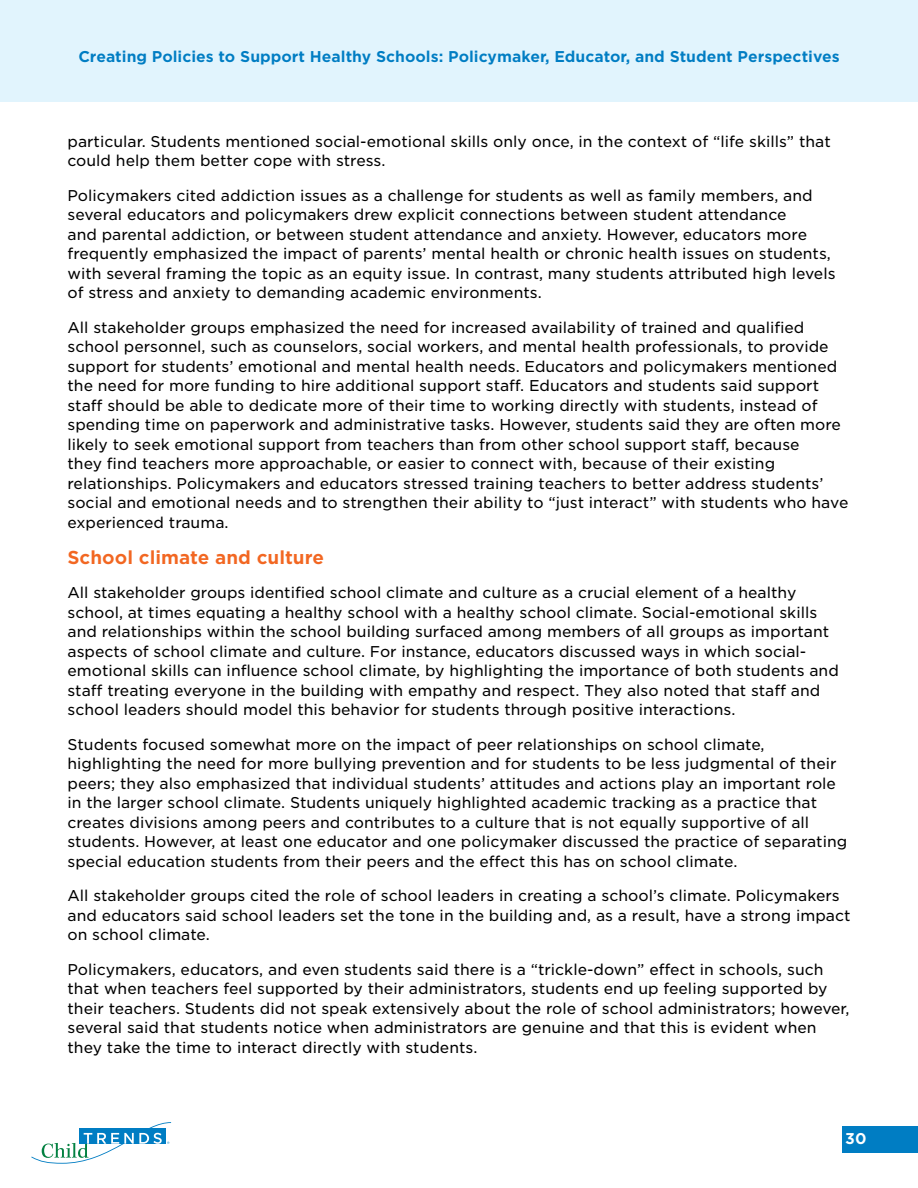
<style>
.page{position:relative;width:918px;height:1188px;background:#fff}
.page>*{position:absolute;margin:0;border:0;box-sizing:border-box;transform-origin:0 0}
.t1{font:700 18px "Gotham S Sm";color:#f26722}
.t2{font:15px/19.5px "Gotham S Sm";color:#000}
.t3{font:700 15px "Gotham S Sm";color:#007dc3}
.t4{font:700 15px "Gotham S Sm";color:#fff}
</style>
<div class="page">
<svg style="left:31px;top:1122px;width:140px;height:42px"></svg>
<div style="left:842px;top:1126px;width:76px;height:27px;background:#007dc3"></div>
<div style="left:0;top:0;width:918px;height:102px;background:#e1f4fd"></div>
<p class="t3" style="left:78px;top:47px;width:763px">Creating Policies to Support Healthy Schools: Policymaker, Educator, and Student Perspectives</p>
<p class="t2" style="left:68px;top:131px;width:765px">particular. Students mentioned social-emotional skills only once, in the context of “life skills” that could help them better cope with stress.</p>
<p class="t2" style="left:68px;top:185px;width:770px">Policymakers cited addiction issues as a challenge for students as well as family members, and several educators and policymakers drew explicit connections between student attendance<br>and parental addiction, or between student attendance and anxiety. However, educators more frequently emphasized the impact of parents’ mental health or chronic health issues on students, with several framing the topic as an equity issue. In contrast, many students attributed high levels of stress and anxiety to demanding academic environments.</p>
<p class="t2" style="left:68px;top:317px;width:782px">All stakeholder groups emphasized the need for increased availability of trained and qualified school personnel, such as counselors, social workers, and mental health professionals, to provide support for students’ emotional and mental health needs. Educators and policymakers mentioned the need for more funding to hire additional support staff. Educators and students said support staff should be able to dedicate more of their time to working directly with students, instead of spending time on paperwork and administrative tasks. However, students said they are often more likely to seek emotional support from teachers than from other school support staff, because<br>they find teachers more approachable, or easier to connect with, because of their existing relationships. Policymakers and educators stressed training teachers to better address students’ social and emotional needs and to strengthen their ability to “just interact” with students who have experienced trauma.</p>
<p class="t1" style="left:68px;top:545px;width:258px">School climate and culture</p>
<p class="t2" style="left:68px;top:583px;width:773px">All stakeholder groups identified school climate and culture as a crucial element of a healthy school, at times equating a healthy school with a healthy school climate. Social-emotional skills and relationships within the school building surfaced among members of all groups as important aspects of school climate and culture. For instance, educators discussed ways in which social&shy;emotional skills can influence school climate, by highlighting the importance of both students and staff treating everyone in the building with empathy and respect. They also noted that staff and school leaders should model this behavior for students through positive interactions.</p>
<p class="t2" style="left:68px;top:734px;width:781px">Students focused somewhat more on the impact of peer relationships on school climate, highlighting the need for more bullying prevention and for students to be less judgmental of their peers; they also emphasized that individual students’ attitudes and actions play an important role in the larger school climate. Students uniquely highlighted academic tracking as a practice that creates divisions among peers and contributes to a culture that is not equally supportive of all students. However, at least one educator and one policymaker discussed the practice of separating special education students from their peers and the effect this has on school climate.</p>
<p class="t2" style="left:68px;top:886px;width:785px">All stakeholder groups cited the role of school leaders in creating a school’s climate. Policymakers and educators said school leaders set the tone in the building and, as a result, have a strong impact on school climate.</p>
<p class="t2" style="left:68px;top:959px;width:784px">Policymakers, educators, and even students said there is a “trickle-down” effect in schools, such that when teachers feel supported by their administrators, students end up feeling supported by their teachers. Students did not speak extensively about the role of school administrators; however, several said that students notice when administrators are genuine and that this is evident when they take the time to interact directly with students.</p>
<p class="t4" style="left:845px;top:1129px;width:23px">30</p>
</div>
